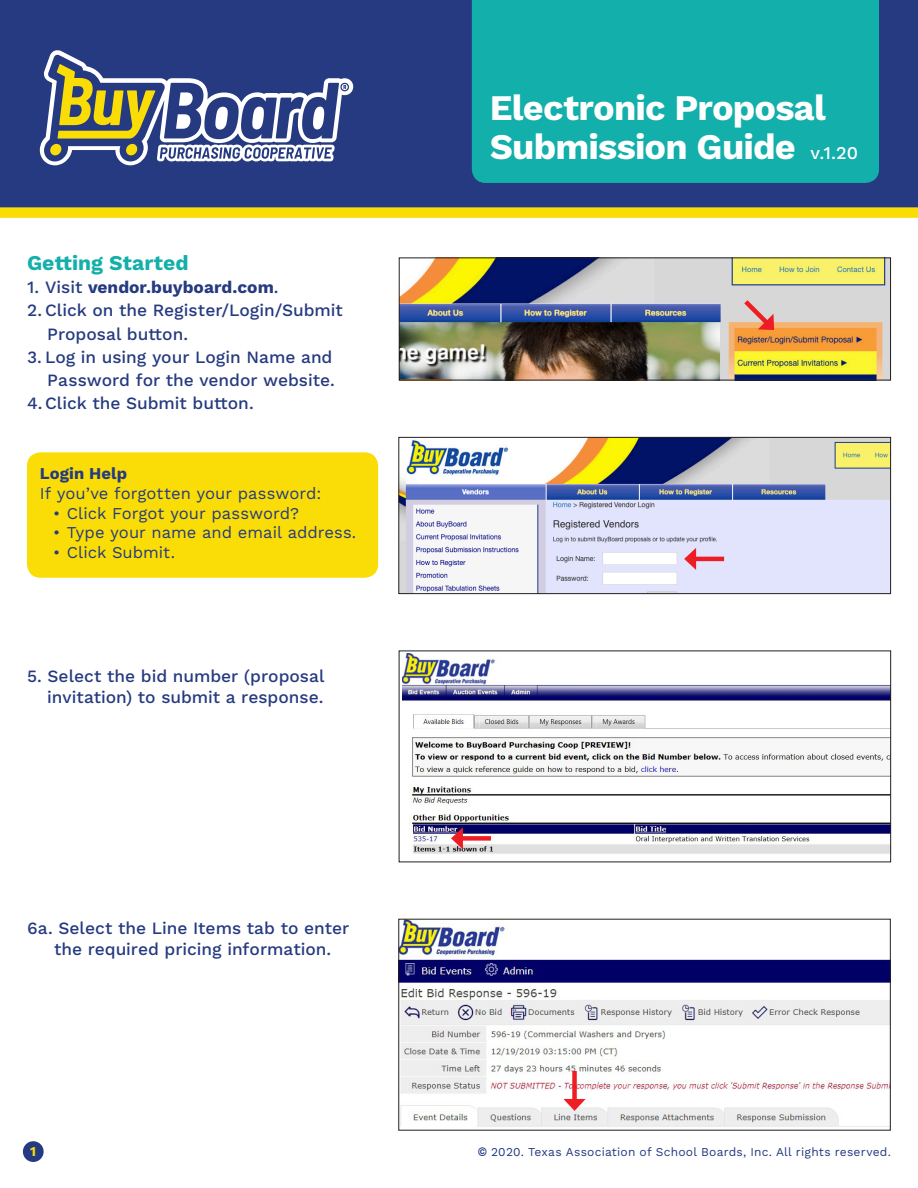
<style>
.page{position:relative;width:918px;height:1188px;background:#fff}
.page>*{position:absolute;margin:0;border:0;box-sizing:border-box;transform-origin:0 0}
.t1{font:700 36px "Work Sans";letter-spacing:-.025em;color:#fff}
.t2{font:700 21px "Work Sans";letter-spacing:.005em;color:#13afaa}
.Numbered{font:500 17.25px/23.2px "Work Sans";color:#253a80;text-align:right}
.t3{font:700 17.25px "Work Sans";color:#253a80}
.t4{font:16.5px "Work Sans";color:#253a80}
.t5{font:700 16.5px "Work Sans";letter-spacing:.005em;color:#253a80}
.t6{font:700 13.5px "Work Sans";color:#fadd06}
.t7{font:12px "Work Sans";letter-spacing:.015em;color:#253a80}
.s1{font-weight:500}
.s2{font-weight:500;font-size:18px}
.s3{font-family:"Aktiv Grotesk";font-weight:500}
</style>
<div class="page">
<div style="left:23px;top:1141px;width:21px;height:21px;background:#253a80;border-radius:50%"></div>
<div style="left:0;top:0;width:918px;height:207px;background:#253a80"></div>
<div style="left:27px;top:452px;width:351px;height:126px;background:#fadd06;border-radius:14px"></div>
<img style="left:400px;top:439px;width:489px;height:153px">
<div style="left:398px;top:437px;width:493px;height:157px;border:1px solid #231f20"></div>
<img style="left:402px;top:654px;width:487px;height:200px">
<img style="left:401px;top:259px;width:488px;height:119px">
<div style="left:399px;top:257px;width:492px;height:123px;border:1px solid #231f20"></div>
<svg style="left:40px;top:50px;width:313px;height:115px"></svg>
<div style="left:472px;top:0;width:407px;height:183px;background:#13afaa"></div>
<div style="left:0;top:207px;width:918px;height:11px;background:#fadd06"></div>
<hr style="left:692px;top:557px;width:32px;height:4px;background:#ee1d23">
<svg style="left:684px;top:548px;width:12px;height:22px"></svg>
<svg style="left:739px;top:295px;width:36px;height:36px"></svg>
<div style="left:459px;top:836px;width:32px;height:5px;background:#ee1d23"></div>
<svg style="left:451px;top:827px;width:12px;height:22px"></svg>
<img style="left:400px;top:921px;width:489px;height:206px">
<div style="left:398px;top:919px;width:493px;height:212px;border:1px solid #231f20"></div>
<div style="left:572px;top:1071px;width:5px;height:32px;background:#ee1d23"></div>
<svg style="left:563px;top:1099px;width:23px;height:12px"></svg>
<p class="t2" style="left:27px;top:250px;width:163px">Getting Started</p>
<p class="t3" style="left:27px;top:277px;width:253px"><span class="s1">1. Visit</span> vendor.buyboard.com<span class="s1">.</span></p>
<p class="Numbered" style="left:47px;top:300px;width:297px;text-align:left;text-indent:-20px">2. Click on the Register/Login/Submit<br>Proposal button.</p>
<p class="Numbered" style="left:27px;top:346px;width:309px">3. Log in using your Login Name and<br>Password for the vendor website.</p>
<p class="Numbered" style="left:27px;top:393px;width:228px">4.Click the Submit button.</p>
<p class="t5" style="left:40px;top:464px;width:89px">Login Help</p>
<p class="t4" style="left:40px;top:483px;width:283px">If you’ve forgotten your password:</p>
<p class="t4" style="left:53px;top:503px;width:247px">• Click Forgot your password?</p>
<p class="t4" style="left:53px;top:523px;width:305px">• Type your name and email address.</p>
<p class="t4" style="left:53px;top:543px;width:123px">• Click Submit.</p>
<p class="Numbered" style="left:27px;top:667px;width:299px;line-height:21px">5. Select the bid number (proposal invitation) to submit a response.</p>
<p class="Numbered" style="left:27px;top:919px;width:324px;line-height:21px;text-align:center">6a. Select the Line Items tab to enter the required pricing information.</p>
<p class="t1" style="left:490px;top:87px;width:338px">Electronic Proposal</p>
<p class="t1" style="left:490px;top:126px;width:370px">Submission Guide <span class="s2">v.1.20</span></p>
<p class="t6" style="left:30px;top:1143px;width:7px">1</p>
<p class="t7" style="left:478px;top:1145px;width:415px"><span class="s3">©</span> 2020. Texas Association of School Boards, Inc. All rights reserved.</p>
</div>
